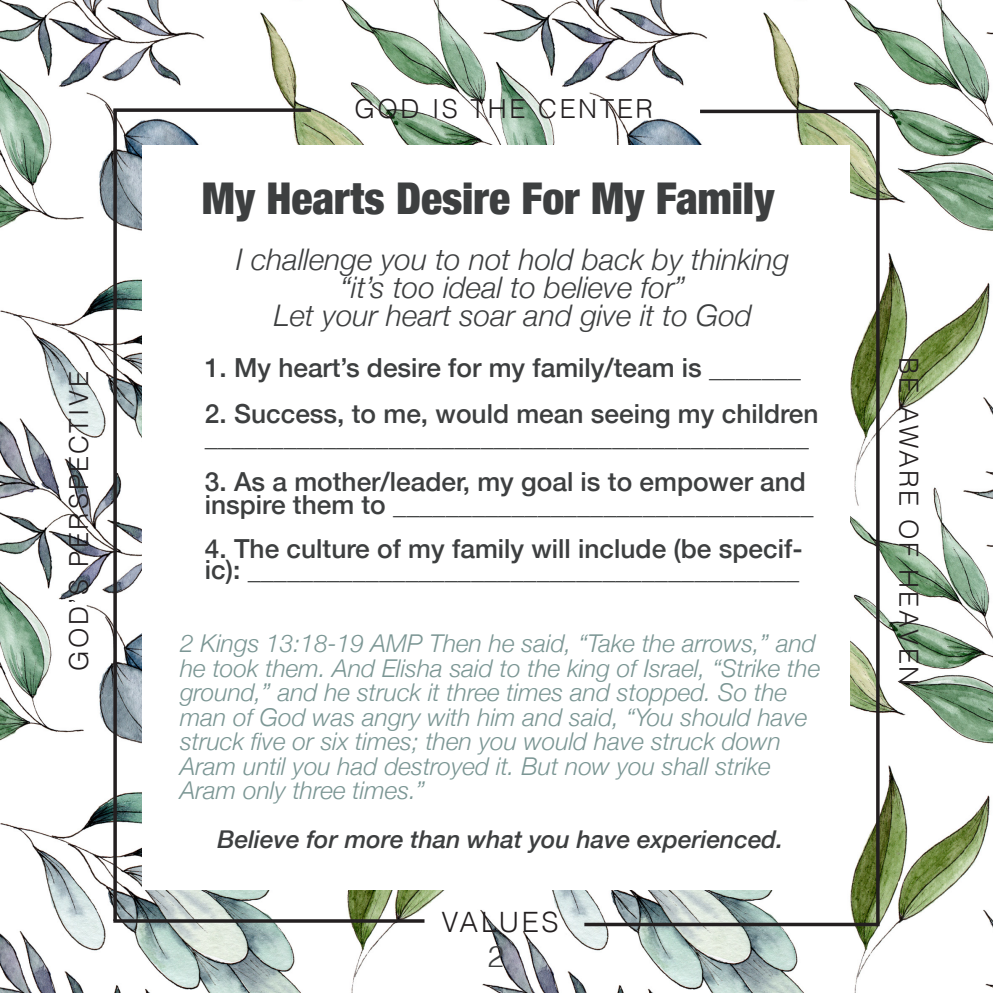
<style>
.page{position:relative;width:993px;height:993px;background:#fff}
.page>*{position:absolute;margin:0;border:0;box-sizing:border-box;transform-origin:0 0}
.Header_02{font:900 condensed 43.75px "Helvetica Neue";letter-spacing:-.005em;color:#3d3f40}
.t1{font:italic 300 29.75px "Helvetica Neue";color:#3d3f40}
.t2{font:300 29.75px "Helvetica";color:#3d3f40}
.t3{font:300 28px "Helvetica";letter-spacing:.09em;color:#231f20}
.t4{font:500 26.25px/22.8px "Helvetica Neue";color:#3d3f40}
.t5{font:300 26.25px "Helvetica";letter-spacing:.095em;color:#231f20}
.t6{font:italic 300 24.5px/24.5px "Helvetica Neue";color:#7b9694}
.t7{font:italic 500 24.5px "Helvetica Neue";color:#3d3f40}
</style>
<div class="page">
<img style="left:0;top:0;width:992px;height:992px">
<svg style="left:113px;top:112px;width:4px;height:806px;background:#363334"></svg>
<svg style="left:113px;top:108px;width:198px;height:4px"></svg>
<svg style="left:113px;top:918px;width:311px;height:4px"></svg>
<hr style="left:584px;top:922px;width:293px;height:3px;background:#231f20">
<hr style="left:699px;top:110px;width:180px;height:3px;background:#231f20">
<svg style="left:875px;top:113px;width:4px;height:812px;fill:#231f20"></svg>
<div style="left:142px;top:145px;width:707px;height:745px;background:#fff"></div>
<p class="t5" style="left:57px;top:671px;width:301px;rotate:-90deg">GOD’S PERSPECTIVE</p>
<p class="t5" style="left:354px;top:86px;width:300px">GOD IS THE CENTER</p>
<p class="Header_02" style="left:202px;top:163px;width:574px">My Hearts Desire For My Family</p>
<p class="t1" style="left:236px;top:236px;width:554px">I challenge you to not hold back by thinking</p>
<p class="t1" style="left:340px;top:264px;width:346px">“it’s too ideal to believe for”</p>
<p class="t1" style="left:274px;top:292px;width:479px">Let your heart soar and give it to God</p>
<p class="t4" style="left:205px;top:354px;width:597px">1. My heart’s desire for my family/team is _______</p>
<p class="t4" style="left:205px;top:400px;width:615px">2. Success, to me, would mean seeing my children ______________________________________________</p>
<p class="t4" style="left:205px;top:468px;width:610px">3. As a mother/leader, my goal is to empower and inspire them to ________________________________</p>
<p class="t4" style="left:205px;top:535px;width:599px;line-height:21px">4. The culture of my family will include (be specif&shy;ic): __________________________________________</p>
<p class="t6" style="left:180px;top:629px;width:641px">2 Kings 13:18-19 AMP Then he said, “Take the arrows,” and he took them. And Elisha said to the king of Israel, “Strike the ground,” and he struck it three times and stopped. So the man of God was angry with him and said, “You should have struck five or six times; then you would have struck down Aram until you had destroyed it. But now you shall strike Aram only three times.”</p>
<p class="t7" style="left:217px;top:818px;width:567px">Believe for more than what you have experienced.</p>
<p class="t3" style="left:441px;top:897px;width:119px">VALUES</p>
<p class="t2" style="left:487px;top:930px;width:18px">2</p>
<p class="t5" style="left:930px;top:357px;width:329px;rotate:90deg">BE AWARE OF HEAVEN</p>
</div>
